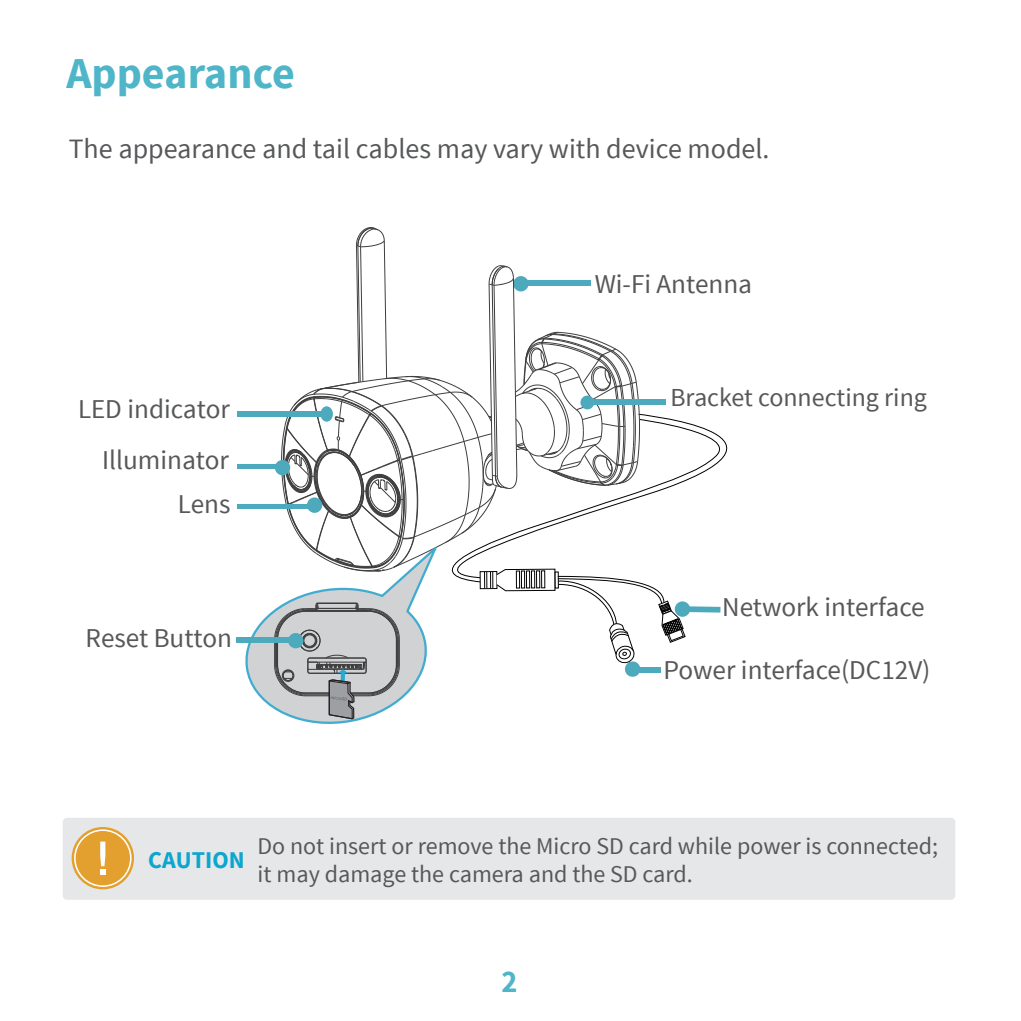
<style>
.page{position:relative;width:1021px;height:1021px;background:#fff}
.page>*{position:absolute;margin:0;border:0;box-sizing:border-box;transform-origin:0 0}
.t1{font:700 44px "Source Sans Pro";color:#4fb5c8}
.t2{font:700 32px "Source Sans Pro";color:#4fb5c8;scale:.95 1}
.t3{font:28px "Source Sans Pro";color:#57585a}
.t4{font:27.2px "Source Sans Pro";color:#57585a}
.t5{font:26px "Source Sans Pro";color:#57585a}
.t6{font:24px/28.8px "Source Sans Pro";color:#57585a}
.t7{font:700 24px "Source Sans Pro";color:#0ca6cf}
</style>
<div class="page">
<svg style="left:674px;top:601px;width:16px;height:15px"></svg>
<div style="left:685px;top:606px;width:35px;height:6px;background:#4daabc"></div>
<div style="left:63px;top:817px;width:892px;height:82px;background:#e6e7e9;border-radius:4px"></div>
<svg style="left:72px;top:827px;width:62px;height:62px"></svg>
<svg style="left:74px;top:829px;width:58px;height:57px;background:#e6b45f"></svg>
<svg style="left:686px;top:422px;width:42px;height:59px"></svg>
<div style="left:237px;top:411px;width:88px;height:5px;background:#4daabc"></div>
<div style="left:237px;top:464px;width:40px;height:5px;background:#4daabc"></div>
<hr style="left:237px;top:504px;width:75px;height:4px;background:#4daabc">
<svg style="left:242px;top:227px;width:444px;height:497px"></svg>
<div style="left:237px;top:637px;width:57px;height:6px;background:#4daabc"></div>
<div style="left:288px;top:633px;width:15px;height:15px;background:#4daabc;border-radius:50%"></div>
<h1 class="t1" style="left:66px;top:45px;width:230px">Appearance</h1>
<p class="t3" style="left:69px;top:131px;width:702px">The appearance and tail cables may vary with device model.</p>
<p class="t4" style="left:78px;top:392px;width:153px">LED indicator</p>
<p class="t4" style="left:102px;top:443px;width:128px">Illuminator</p>
<p class="t4" style="left:178px;top:487px;width:54px">Lens</p>
<p class="t4" style="left:86px;top:621px;width:148px">Reset Button</p>
<p class="t4" style="left:594px;top:267px;width:159px">Wi-Fi Antenna</p>
<p class="t5" style="left:670px;top:381px;width:258px">Bracket connecting ring</p>
<p class="t4" style="left:722px;top:590px;width:204px">Network interface</p>
<p class="t4" style="left:663px;top:653px;width:268px">Power interface(DC12V)</p>
<p class="t7" style="left:148px;top:844px;width:98px">CAUTION</p>
<p class="t6" style="left:257px;top:831px;width:682px">Do not insert or remove the Micro SD card while power is connected; it may damage the camera and the SD card.</p>
<h2 class="t2" style="left:501px;top:960px;width:18px">2</h2>
</div>
